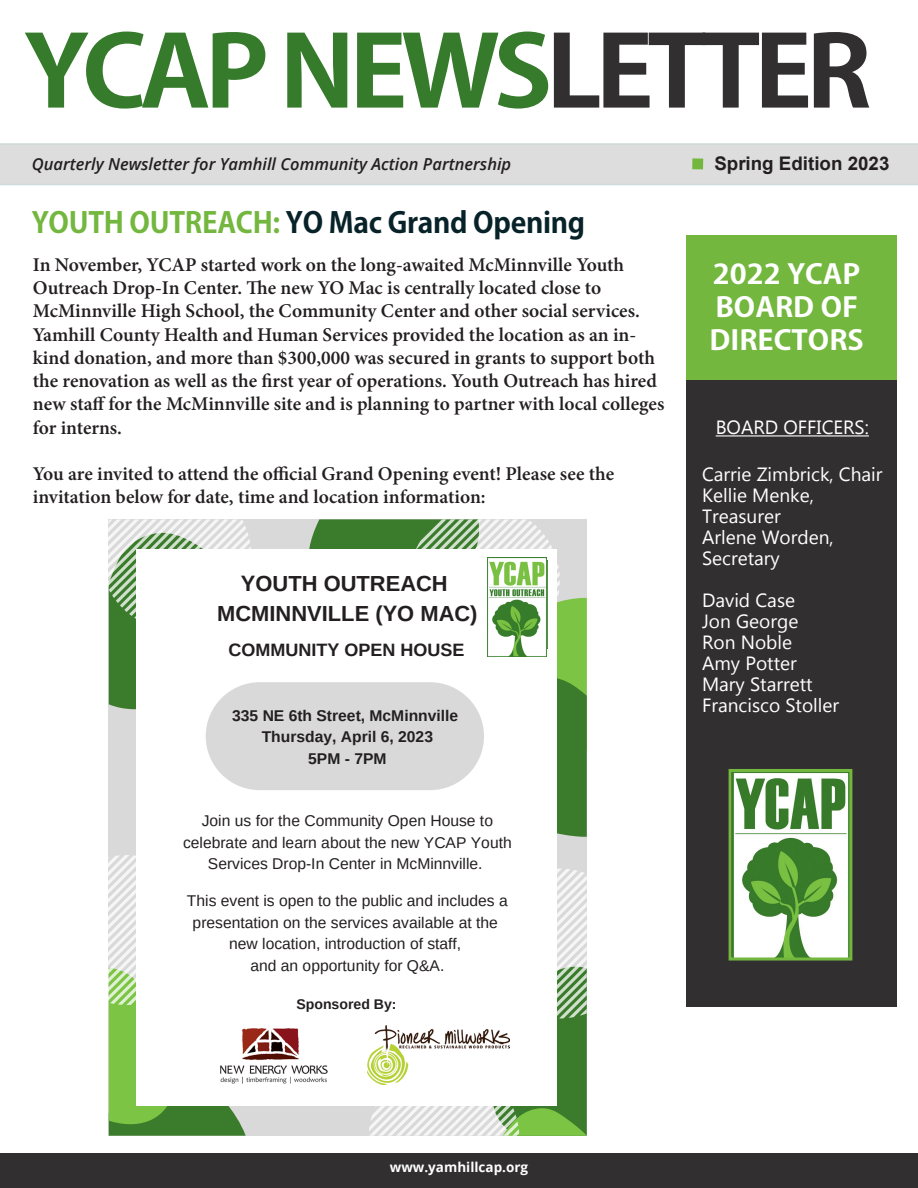
<style>
.page{position:relative;width:918px;height:1188px;background:#fff}
.page>*{position:absolute;margin:0;border:0;box-sizing:border-box;transform-origin:0 0}
.t1{font:700 97.5px "Koz Go Pr 6 N";letter-spacing:-.06em;color:#357b2b;scale:1.1 1}
.t2{font:700 28.5px "Koz Go Pr 6 N";letter-spacing:-.01em;color:#072228}
.t3{font:700 27px "Koz Go Pr 6 N";color:#fff;scale:1.1 1}
.t4{font:700 21.75px/30.3px "Arimo";color:#231f20;text-align:center}
.t5{font:600 19.5px/23.2px "Minion Pro";color:#231f20}
.t6{font:19.2px/21px "Microsoft Tai Le";color:#fff}
.t7{font:700 18.75px "Arial";color:#231f20}
.t8{font:700 17.85px "Arimo";color:#231f20}
.t9{font:italic 600 16.5px "Open Sans";color:#231f20}
.t10{font:15.6px/21.6px "Arimo";color:#231f20;text-align:center}
.t11{font:700 15.6px/21.6px "Arimo";color:#231f20;text-align:center}
.t12{font:700 13.95px "Arimo";color:#231f20}
.t13{font:700 13.5px "Open Sans";color:#fff}
.s1{color:#312f30}
.s2{color:#73b73e}
</style>
<div class="page">
<div style="left:687px;top:375px;width:210px;height:632px;background:#312f30"></div>
<div style="left:687px;top:235px;width:210px;height:145px;background:#73b73e"></div>
<img style="left:733px;top:773px;width:115px;height:184px">
<div style="left:729px;top:769px;width:123px;height:192px;border:3px solid #73b73e"></div>
<hr style="left:716px;top:435px;width:153px;height:1px;background:#fff">
<div style="left:0;top:143px;width:918px;height:42px;background:#ddddde"></div>
<div style="left:0;top:1153px;width:918px;height:35px;background:#312f30"></div>
<div style="left:692px;top:158px;width:11px;height:11px;background:#73b73e"></div>
<div style="left:109px;top:519px;width:478px;height:617px;background:#d9d9d9"></div>
<svg style="left:109px;top:855px;width:137px;height:281px"></svg>
<svg style="left:309px;top:519px;width:278px;height:318px"></svg>
<div style="left:136px;top:549px;width:421px;height:557px;background:#fff"></div>
<svg style="left:109px;top:519px;width:142px;height:191px"></svg>
<svg style="left:369px;top:869px;width:218px;height:267px"></svg>
<img style="left:220px;top:1028px;width:107px;height:56px">
<img style="left:367px;top:1025px;width:142px;height:60px">
<div style="left:206px;top:682px;width:278px;height:108px;background:#d9d9d9;border-radius:54px"></div>
<img style="left:488px;top:557px;width:59px;height:100px">
<p class="t1" style="left:24px;top:17px;width:772px">YCAP NEWS<span class="s1">LETTER</span></p>
<p class="t9" style="left:32px;top:152px;width:481px">Quarterly Newsletter for Yamhill Community Action Partnership</p>
<p class="t7" style="left:714px;top:151px;width:177px">Spring Edition 2023</p>
<p class="t2" style="left:32px;top:207px;width:555px"><span class="s2">YOUTH OUTREACH:</span> YO Mac Grand Opening</p>
<p class="t5" style="left:33px;top:253px;width:633px">In November, YCAP started work on the long-awaited McMinnville Youth Outreach Drop-In Center. The new YO Mac is centrally located close to McMinnville High School, the Community Center and other social services.<br>Yamhill County Health and Human Services provided the location as an in&shy;kind donation, and more than $300,000 was secured in grants to support both the renovation as well as the first year of operations. Youth Outreach has hired new staff for the McMinnville site and is planning to partner with local colleges for interns.</p>
<p class="t5" style="left:33px;top:462px;width:583px">You are invited to attend the official Grand Opening event! Please see the invitation below for date, time and location information:</p>
<p class="t4" style="left:217px;top:569px;width:262px">YOUTH OUTREACH<br>MCMINNVILLE (YO MAC)</p>
<p class="t8" style="left:229px;top:637px;width:237px">COMMUNITY OPEN HOUSE</p>
<p class="t11" style="left:232px;top:705px;width:228px">335 NE 6th Street, McMinnville<br>Thursday, April 6, 2023<br>5PM - 7PM</p>
<p class="t10" style="left:183px;top:810px;width:330px">Join us for the Community Open House to celebrate and learn about the new YCAP Youth<br>Services Drop-In Center in McMinnville.</p>
<p class="t10" style="left:187px;top:890px;width:322px">This event is open to the public and includes a presentation on the services available at the new location, introduction of staff,<br>and an opportunity for Q&amp;A.</p>
<p class="t12" style="left:296px;top:995px;width:102px">Sponsored By:</p>
<p class="t3" style="left:713px;top:259px;width:136px">2022 YCAP</p>
<p class="t3" style="left:715px;top:292px;width:131px">BOARD OF</p>
<p class="t3" style="left:710px;top:325px;width:142px">DIRECTORS</p>
<p class="t6" style="left:716px;top:418px;width:155px">BOARD OFFICERS:</p>
<p class="t6" style="left:702px;top:465px;width:182px">Carrie Zimbrick, Chair</p>
<p class="t6" style="left:702px;top:486px;width:113px">Kellie Menke,<br>Treasurer</p>
<p class="t6" style="left:702px;top:528px;width:133px">Arlene Worden,<br>Secretary</p>
<p class="t6" style="left:702px;top:591px;width:95px">David Case</p>
<p class="t6" style="left:702px;top:612px;width:98px">Jon George</p>
<p class="t6" style="left:702px;top:633px;width:92px">Ron Noble</p>
<p class="t6" style="left:702px;top:654px;width:96px">Amy Potter</p>
<p class="t6" style="left:702px;top:675px;width:112px">Mary Starrett</p>
<p class="t6" style="left:702px;top:696px;width:139px">Francisco Stoller</p>
<p class="t13" style="left:390px;top:1158px;width:140px">www.yamhillcap.org</p>
</div>
